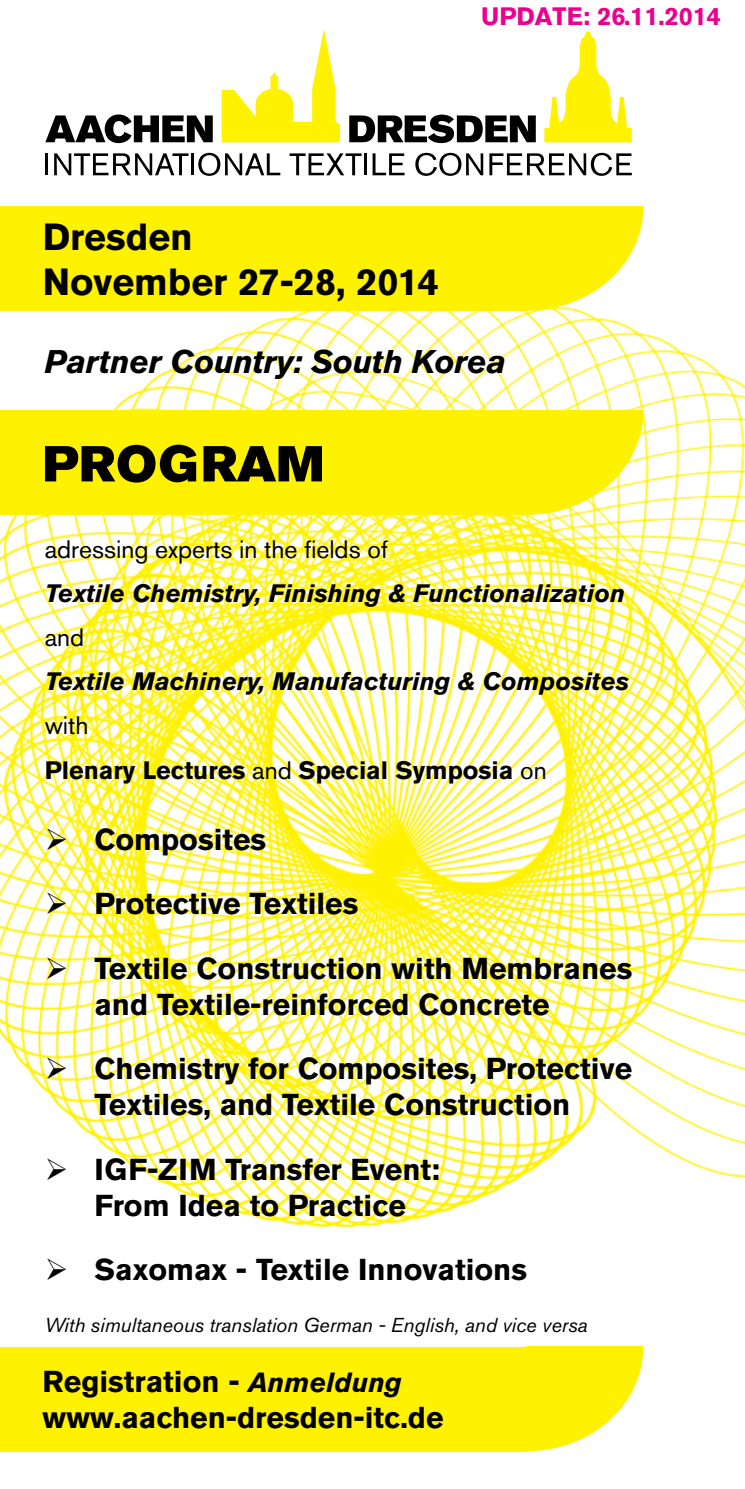
<style>
.page{position:relative;width:745px;height:1489px;background:#fff}
.page>*{position:absolute;margin:0;border:0;box-sizing:border-box;transform-origin:0 0}
.t1{font:50px "Akzidenz Grotesk Pro Super";letter-spacing:.025em;color:#000}
.t2{font:700 37.5px/45px "Akzidenz Grotesk Pro";color:#000}
.t3{font:italic 700 32.5px "Akzidenz Grotesk Pro";letter-spacing:-.01em;color:#000}
.t4{font:700 30px/64.2px "Akzidenz Grotesk Pro";color:#000}
.t5{font:italic 700 25px "Akzidenz Grotesk Pro";color:#000}
.t6{font:700 25px/44.2px "Akzidenz Grotesk Pro";color:#000}
.t7{font:25px "Akzidenz Grotesk Pro";color:#000}
.t8{font:700 25px "Akzidenz Grotesk Pro";color:#ec008c}
.t9{font:italic 20px "Akzidenz Grotesk Pro";color:#000}
.s1{font-weight:400}
.s2{font-style:italic;font-size:27.5px}
</style>
<div class="page">
<img style="left:0;top:310px;width:744px;height:918px">
<svg style="left:45px;top:114px;width:168px;height:29px"></svg>
<hr style="left:45px;top:153px;width:3px;height:22px;background:#000">
<svg style="left:54px;top:153px;width:134px;height:22px"></svg>
<hr style="left:191px;top:153px;width:3px;height:22px;background:#000">
<svg style="left:198px;top:153px;width:82px;height:23px"></svg>
<svg style="left:289px;top:153px;width:72px;height:22px"></svg>
<hr style="left:364px;top:153px;width:3px;height:22px;background:#000">
<svg style="left:372px;top:153px;width:32px;height:22px"></svg>
<svg style="left:415px;top:153px;width:68px;height:23px"></svg>
<svg style="left:489px;top:153px;width:142px;height:23px"></svg>
<svg style="left:349px;top:114px;width:186px;height:29px"></svg>
<svg style="left:221px;top:29px;width:119px;height:113px"></svg>
<svg style="left:544px;top:32px;width:87px;height:110px"></svg>
<div style="left:0;top:1346px;width:526px;height:104px;background:#fff200"></div>
<svg style="left:526px;top:1346px;width:117px;height:104px"></svg>
<div style="left:0;top:410px;width:526px;height:105px;background:#fff200"></div>
<svg style="left:526px;top:410px;width:117px;height:105px;background:#fff42c"></svg>
<svg style="left:526px;top:206px;width:117px;height:104px"></svg>
<div style="left:0;top:206px;width:526px;height:104px;background:#fff200"></div>
<svg style="left:47px;top:828px;width:19px;height:22px"></svg>
<svg style="left:47px;top:892px;width:19px;height:22px"></svg>
<svg style="left:47px;top:956px;width:19px;height:22px"></svg>
<svg style="left:47px;top:1057px;width:19px;height:22px"></svg>
<svg style="left:47px;top:1157px;width:19px;height:22px"></svg>
<p class="t8" style="left:481px;top:0;width:241px">UPDaTE: 26.11.2014</p>
<p class="t2" style="left:43px;top:214px;width:397px">Dresden<br>November 27-28, 2014</p>
<p class="t3" style="left:45px;top:340px;width:462px">Partner Country: South Korea</p>
<h1 class="t1" style="left:43px;top:431px;width:283px">PROGRAM</h1>
<p class="t7" style="left:45px;top:532px;width:344px">adressing experts in the fields of</p>
<p class="t5" style="left:45px;top:577px;width:581px">Textile Chemistry, Finishing &amp; Functionalization</p>
<p class="t7" style="left:45px;top:621px;width:41px">and</p>
<p class="t5" style="left:45px;top:665px;width:586px">Textile Machinery, Manufacturing &amp; Composites</p>
<p class="t6" style="left:45px;top:703px;width:503px"><span class="s1">with<br></span>Plenary Lectures <span class="s1">and</span> Special Symposia <span class="s1">on</span></p>
<p class="t4" style="left:94px;top:807px;width:539px">Composites<br>Protective Textiles<br>Textile Construction with Membranes</p>
<p class="t4" style="left:94px;top:971px;width:539px">and Textile-reinforced Concrete<br>Chemistry for Composites, Protective</p>
<p class="t4" style="left:94px;top:1072px;width:477px">Textiles, and Textile Construction<br>IGF-ZIM Transfer Event:</p>
<p class="t4" style="left:94px;top:1172px;width:433px">From Idea to Practice<br>Saxomax - Textile Innovations</p>
<p class="t9" style="left:45px;top:1311px;width:544px">With simultaneous translation German - English, and vice versa</p>
<p class="t4" style="left:43px;top:1363px;width:402px;line-height:36px">Registration - <span class="s2">Anmeldung </span>www.aachen-dresden-itc.de</p>
</div>
